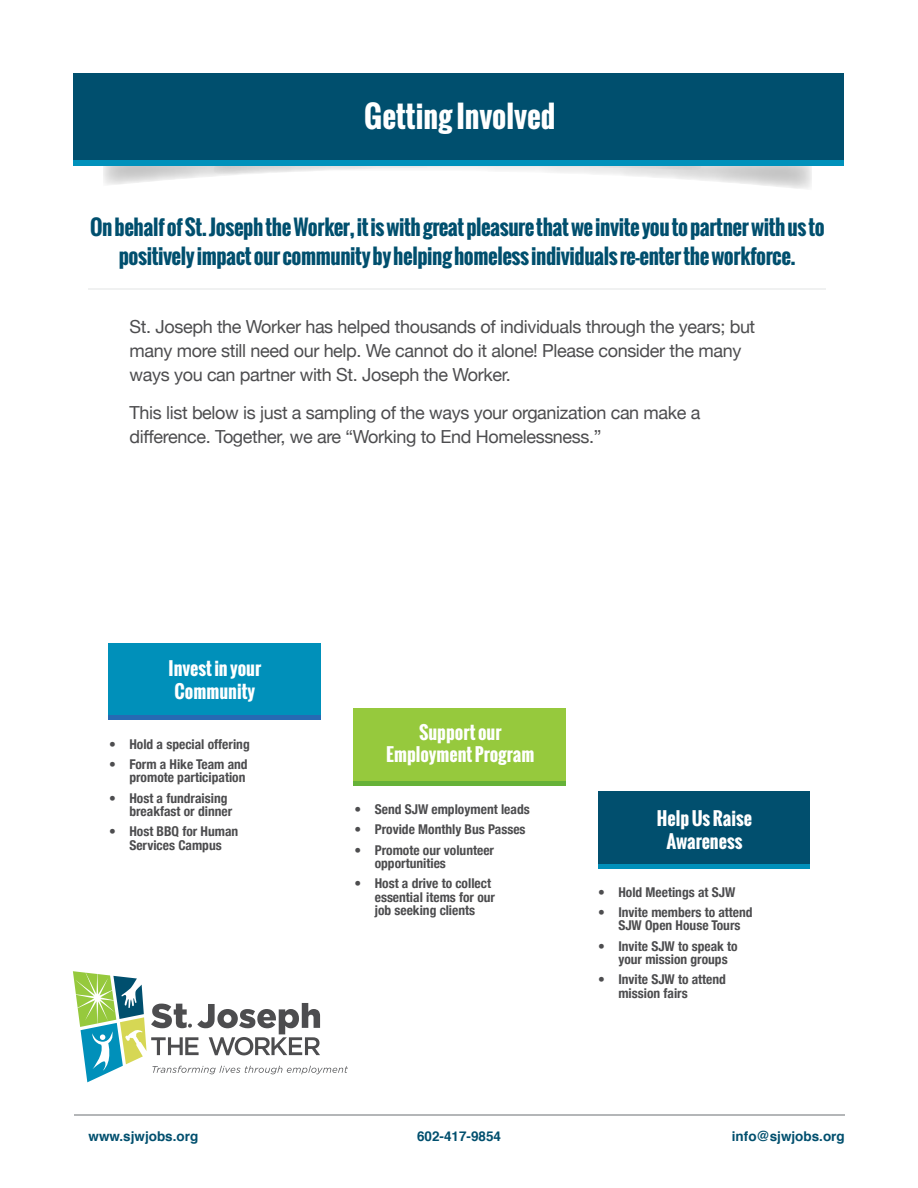
<style>
.page{position:relative;width:918px;height:1188px;background:#fff}
.page>*{position:absolute;margin:0;border:0;box-sizing:border-box;transform-origin:0 0}
.t1{font:700 30px "Oswald";color:#fff}
.t2{font:700 21px/28.5px "Oswald";letter-spacing:-.02em;color:#004f6e;text-align:center}
.t3{font:18px/24px "Helvetica Neue";letter-spacing:-.02em;color:#4d4d4f}
.t4{font:700 18px/22.5px "Oswald";color:#fff;text-align:center}
.t5{font:700 condensed 13.5px/13.5px "Helvetica Neue";color:#4d4d4f}
.t6{font:700 13.5px "Helvetica";color:#004f6e}
</style>
<div class="page">
<svg style="left:103px;top:166px;width:709px;height:23px"></svg>
<div style="left:74px;top:92px;width:770px;height:74px;background:linear-gradient(to right,#0091bb,#0091bb)"></div>
<svg style="left:73px;top:971px;width:275px;height:111px"></svg>
<div style="left:73px;top:73px;width:770px;height:86px;background:#004f6e"></div>
<div style="left:598px;top:791px;width:212px;height:78px;background:#014f6e"></div>
<hr style="left:74px;top:1115px;width:771px;height:1px;background:#b4b6b8">
<div style="left:108px;top:643px;width:213px;height:75px;background:#0090ba"></div>
<div style="left:108px;top:715px;width:213px;height:5px;background:#2769b3"></div>
<hr style="left:598px;top:865px;width:212px;height:4px;background:#0090ba">
<hr style="left:88px;top:288px;width:738px;height:1px;background:#f0f1f1">
<div style="left:354px;top:708px;width:212px;height:75px;background:#96c93d"></div>
<div style="left:354px;top:781px;width:212px;height:5px;background:#66b238"></div>
<h1 class="t1" style="left:364px;top:94px;width:193px">Getting Involved</h1>
<h2 class="t2" style="left:90px;top:213px;width:736px">On behalf of St. Joseph the Worker, it is with great pleasure that we invite you to partner with us to positively impact our community by helping homeless individuals re-enter the workforce.</h2>
<h3 class="t3" style="left:130px;top:316px;width:627px">St. Joseph the Worker has helped thousands of individuals through the years; but many more still need our help. We cannot do it alone! Please consider the many ways you can partner with St. Joseph the Worker.</h3>
<h3 class="t3" style="left:130px;top:401px;width:572px">This list below is just a sampling of the ways your organization can make a difference. Together, we are “Working to End Homelessness.”</h3>
<h3 class="t4" style="left:169px;top:657px;width:94px">Invest in your<br>Community</h3>
<p class="t5" style="left:109px;top:736px;width:142px">• Hold a special offering</p>
<p class="t5" style="left:109px;top:757px;width:140px;text-align:right">• Form a Hike Team and promote participation</p>
<p class="t5" style="left:129px;top:790px;width:104px;text-indent:-20px">• Host a fundraising breakfast or dinner</p>
<p class="t5" style="left:109px;top:824px;width:131px;text-align:center">• Host BBQ for Human<br>Services Campus</p>
<h3 class="t4" style="left:386px;top:721px;width:150px">Support our<br>Employment Program</h3>
<p class="t5" style="left:355px;top:802px;width:177px">• Send SJW employment leads</p>
<p class="t5" style="left:355px;top:822px;width:173px">• Provide Monthly Bus Passes</p>
<p class="t5" style="left:375px;top:842px;width:121px;text-indent:-20px">• Promote our volunteer opportunities</p>
<p class="t5" style="left:375px;top:876px;width:122px;text-indent:-20px">• Host a drive to collect essential items for our job seeking clients</p>
<h3 class="t4" style="left:657px;top:807px;width:96px">Help Us Raise<br>Awareness</h3>
<p class="t5" style="left:598px;top:884px;width:139px">• Hold Meetings at SJW</p>
<p class="t5" style="left:598px;top:904px;width:156px;text-align:center">• Invite members to attend<br>SJW Open House Tours</p>
<p class="t5" style="left:618px;top:938px;width:121px;text-indent:-20px">• Invite SJW to speak to your mission groups</p>
<p class="t5" style="left:618px;top:972px;width:109px;text-indent:-20px">• Invite SJW to attend mission fairs</p>
<p class="t6" style="left:88px;top:1126px;width:111px">www.sjwjobs.org</p>
<p class="t6" style="left:417px;top:1126px;width:86px">602-417-9854</p>
<p class="t6" style="left:732px;top:1126px;width:114px">info@sjwjobs.org</p>
</div>
